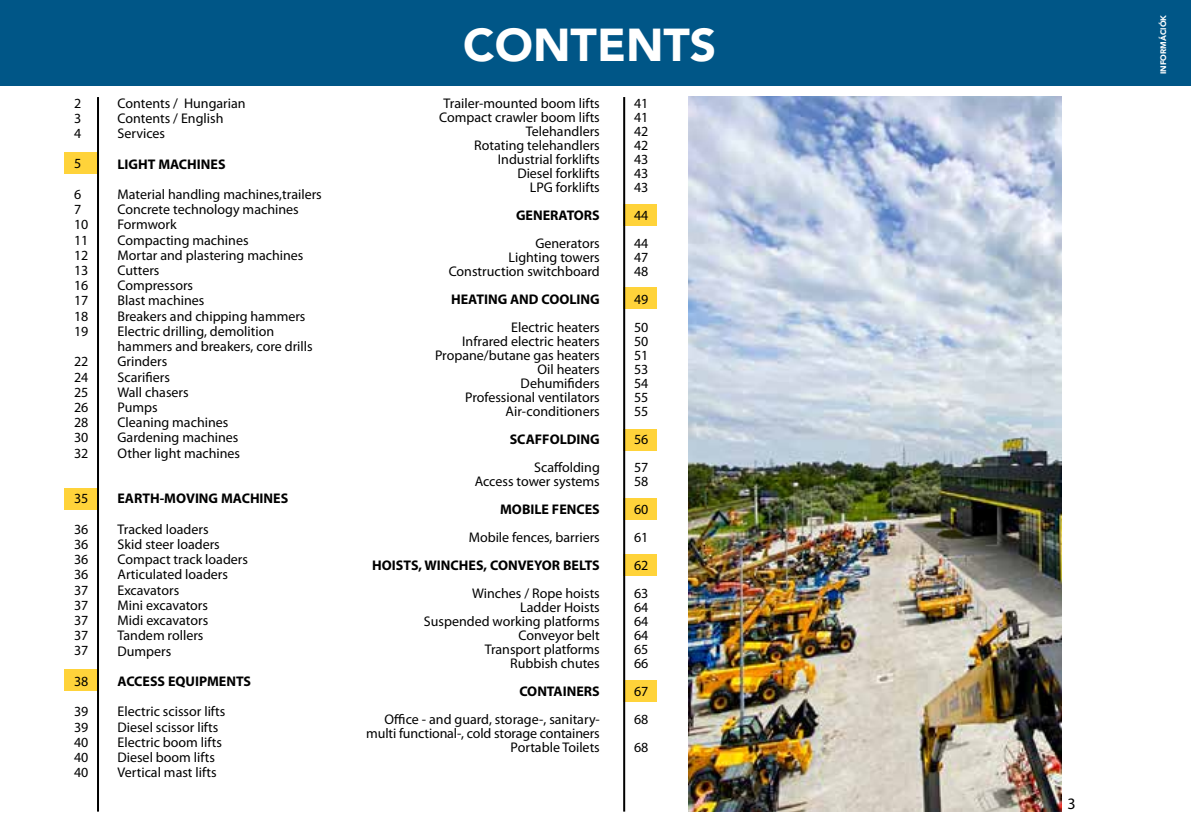
<style>
.page{position:relative;width:1191px;height:840px;background:#fff}
.page>*{position:absolute;margin:0;border:0;box-sizing:border-box;transform-origin:0 0}
.t1{font:900 46px "Avenir";color:#fff}
.t2{font:16px "Myriad Pro";color:#000}
.t3{font:14px/15.2px "Myriad Pro";color:#000}
.t4{font:700 14px "Myriad Pro";color:#000}
.t5{font:900 8px "Avenir";color:#fff}
</style>
<div class="page">
<div style="left:0;top:0;width:1191px;height:85px;background:#005687"></div>
<div style="left:64px;top:153px;width:34px;height:21px;background:#ffd33a"></div>
<div style="left:64px;top:488px;width:34px;height:21px;background:#ffd33a"></div>
<div style="left:64px;top:668px;width:34px;height:22px;background:#ffd33a"></div>
<div style="left:623px;top:680px;width:34px;height:21px;background:#ffd33a"></div>
<div style="left:623px;top:554px;width:34px;height:21px;background:#ffd33a"></div>
<div style="left:623px;top:497px;width:34px;height:22px;background:#ffd33a"></div>
<div style="left:623px;top:429px;width:34px;height:21px;background:#ffd33a"></div>
<div style="left:623px;top:287px;width:34px;height:22px;background:#ffd33a"></div>
<div style="left:623px;top:204px;width:34px;height:21px;background:#ffd33a"></div>
<hr style="left:97px;top:97px;width:2px;height:714px;background:#000">
<hr style="left:623px;top:97px;width:2px;height:714px;background:#000">
<img style="left:688px;top:96px;width:374px;height:714px">
<p class="t3" style="left:74px;top:95px;width:9px;text-align:justify">2<br>3<br>4</p>
<p class="t3" style="left:74px;top:148px;width:9px;line-height:30.4px">5<br>6</p>
<p class="t3" style="left:74px;top:201px;width:16px">7<br>10<br>11<br>12<br>13<br>16<br>17<br>18<br>19</p>
<p class="t3" style="left:74px;top:353px;width:16px;text-align:justify">22<br>24<br>25<br>26<br>28<br>30<br>32</p>
<p class="t3" style="left:74px;top:483px;width:16px;line-height:30.4px">35<br>36</p>
<p class="t3" style="left:74px;top:536px;width:16px;text-align:justify">36<br>36<br>36<br>37<br>37<br>37<br>37<br>37</p>
<p class="t3" style="left:74px;top:665px;width:16px;line-height:30.4px">38<br>39</p>
<p class="t3" style="left:74px;top:718px;width:16px;text-align:justify">39<br>40<br>40<br>40</p>
<p class="t3" style="left:117px;top:95px;width:130px">Contents / Hungarian<br>Contents / English<br>Services</p>
<p class="t4" style="left:117px;top:154px;width:110px">LIGHT MACHINES</p>
<p class="t3" style="left:117px;top:186px;width:206px">Material handling machines,trailers<br>Concrete technology machines<br>Formwork<br>Compacting machines<br>Mortar and plastering machines<br>Cutters<br>Compressors<br>Blast machines<br>Breakers and chipping hammers<br>Electric drilling, demolition hammers and breakers, core drills<br>Grinders<br>Scarifiers<br>Wall chasers<br>Pumps<br>Cleaning machines<br>Gardening machines<br>Other light machines</p>
<p class="t4" style="left:117px;top:489px;width:172px">EARTH-MOVING MACHINES</p>
<p class="t3" style="left:117px;top:521px;width:132px">Tracked loaders<br>Skid steer loaders<br>Compact track loaders<br>Articulated loaders<br>Excavators<br>Mini excavators<br>Midi excavators<br>Tandem rollers<br>Dumpers</p>
<p class="t4" style="left:117px;top:671px;width:135px">ACCESS EQUIPMENTS</p>
<p class="t3" style="left:117px;top:703px;width:109px">Electric scissor lifts<br>Diesel scissor lifts<br>Electric boom lifts<br>Diesel boom lifts<br>Vertical mast lifts</p>
<h1 class="t1" style="left:463px;top:6px;width:254px">CONTENTS</h1>
<p class="t3" style="left:439px;top:96px;width:162px;line-height:14px;text-align:right">Trailer-mounted boom lifts<br>Compact crawler boom lifts<br>Telehandlers<br>Rotating telehandlers<br>Industrial forklifts<br>Diesel forklifts<br>LPG forklifts</p>
<p class="t4" style="left:516px;top:206px;width:85px">GENERATORS</p>
<p class="t3" style="left:448px;top:236px;width:153px;line-height:14px;text-align:right">Generators<br>Lighting towers<br>Construction switchboard</p>
<p class="t4" style="left:451px;top:290px;width:150px">HEATING AND COOLING</p>
<p class="t3" style="left:435px;top:320px;width:166px;line-height:14px;text-align:right">Electric heaters<br>Infrared electric heaters<br>Propane/butane gas heaters<br>Oil heaters<br>Dehumifiders<br>Professional ventilators<br>Air-conditioners</p>
<p class="t4" style="left:510px;top:430px;width:92px">SCAFFOLDING</p>
<p class="t3" style="left:475px;top:460px;width:127px;line-height:14px;text-align:right">Scaffolding<br>Access tower systems</p>
<p class="t4" style="left:500px;top:500px;width:101px">MOBILE FENCES</p>
<p class="t3" style="left:469px;top:529px;width:133px">Mobile fences, barriers</p>
<p class="t4" style="left:372px;top:556px;width:229px">HOISTS, WINCHES, CONVEYOR BELTS</p>
<p class="t3" style="left:424px;top:586px;width:177px;line-height:14px;text-align:right">Winches / Rope hoists<br>Ladder Hoists<br>Suspended working platforms<br>Conveyor belt<br>Transport platforms<br>Rubbish chutes</p>
<p class="t4" style="left:519px;top:682px;width:82px">CONTAINERS</p>
<p class="t3" style="left:366px;top:712px;width:235px;line-height:14px;text-align:right">Office - and guard, storage-, sanitary&shy;multi functional-, cold storage containers<br>Portable Toilets</p>
<p class="t3" style="left:634px;top:96px;width:16px;line-height:14px;text-align:justify">41<br>41<br>42<br>42<br>43<br>43<br>43</p>
<p class="t3" style="left:634px;top:201px;width:16px;line-height:28px">44<br>44</p>
<p class="t3" style="left:634px;top:250px;width:16px;line-height:14px">47<br>48</p>
<p class="t3" style="left:634px;top:285px;width:16px;line-height:28px">49<br>50</p>
<p class="t3" style="left:634px;top:334px;width:16px;line-height:14px;text-align:justify">50<br>51<br>53<br>54<br>55<br>55</p>
<p class="t3" style="left:634px;top:425px;width:16px;line-height:28px">56<br>57</p>
<p class="t3" style="left:634px;top:467px;width:16px;line-height:28px;text-align:justify">58<br>60<br>61<br>62<br>63</p>
<p class="t3" style="left:634px;top:600px;width:16px;line-height:14px;text-align:justify">64<br>64<br>64<br>65<br>66</p>
<p class="t3" style="left:634px;top:677px;width:16px;line-height:28px;text-align:justify">67<br>68<br>68</p>
<p class="t5" style="left:1156px;top:74px;width:61px;rotate:-90deg">INFORMÁCIÓK</p>
<p class="t2" style="left:1067px;top:793px;width:10px">3</p>
</div>
